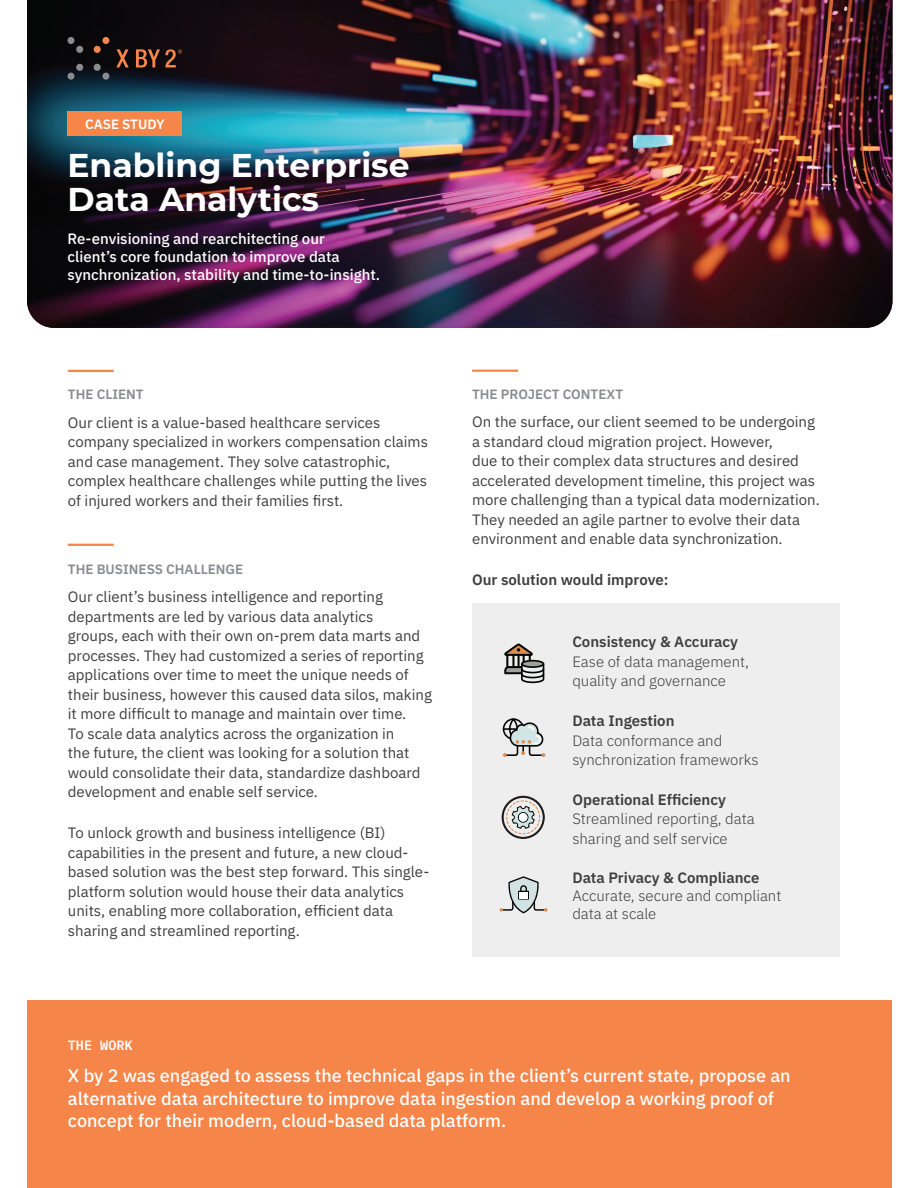
<style>
.page{position:relative;width:918px;height:1188px;background:#fff}
.page>*{position:absolute;margin:0;border:0;box-sizing:border-box;transform-origin:0 0}
.t1{font:700 33px/34.5px "Montserrat";color:#fff}
.t2{font:500 18px/22.5px "IBM Plex Sans";color:#fff}
.t3{font:15px/19.5px "IBM Plex Sans";color:#3e3e3f}
.t4{font:300 15px/19.5px "IBM Plex Sans";color:#3e3e3f}
.t5{font:500 15px/18px "IBM Plex Sans";color:#fff}
.t6{font:600 15px "IBM Plex Sans";color:#3e3e3f}
.t7{font:600 13.5px "IBM Plex Sans";color:#898b8e}
.t8{font:600 13.5px "IBM Plex Sans";color:#fff}
.t9{font:600 13.5px "IBM Plex Mono";color:#fff}
</style>
<div class="page">
<div style="left:472px;top:604px;width:367px;height:353px;background:#eeeeef"></div>
<img style="left:27px;top:0;width:865px;height:328px">
<div style="left:67px;top:37px;width:7px;height:7px;background:#898b8e;border-radius:50%"></div>
<div style="left:76px;top:46px;width:7px;height:7px;background:#898b8e;border-radius:50%"></div>
<div style="left:102px;top:37px;width:7px;height:7px;background:#f58548;border-radius:50%"></div>
<div style="left:94px;top:46px;width:7px;height:7px;background:#f58548;border-radius:50%"></div>
<div style="left:102px;top:73px;width:7px;height:7px;background:#898b8e;border-radius:50%"></div>
<div style="left:94px;top:64px;width:7px;height:7px;background:#898b8e;border-radius:50%"></div>
<div style="left:68px;top:73px;width:6px;height:7px;background:#898b8e;border-radius:50%"></div>
<div style="left:76px;top:64px;width:7px;height:7px;background:#898b8e;border-radius:50%"></div>
<svg style="left:116px;top:49px;width:13px;height:19px"></svg>
<svg style="left:136px;top:49px;width:46px;height:19px"></svg>
<div style="left:68px;top:112px;width:114px;height:24px;background:#f58548"></div>
<hr style="left:472px;top:370px;width:46px;height:2px;background:#f58548">
<div style="left:27px;top:1000px;width:864px;height:188px;background:#f58548"></div>
<hr style="left:68px;top:370px;width:46px;height:2px;background:#f58548">
<hr style="left:68px;top:544px;width:46px;height:2px;background:#f58548">
<svg style="left:502px;top:718px;width:44px;height:39px"></svg>
<svg style="left:500px;top:876px;width:48px;height:37px"></svg>
<svg style="left:501px;top:795px;width:44px;height:44px"></svg>
<div style="left:519px;top:813px;width:8px;height:9px;background:#fff;border-radius:50%"></div>
<svg style="left:504px;top:644px;width:41px;height:40px"></svg>
<div style="left:522px;top:661px;width:22px;height:6px;background:#a0a09f;border-radius:50%"></div>
<div style="left:521px;top:660px;width:23px;height:8px;border:2px solid #040503;border-radius:50%"></div>
<p class="t8" style="left:85px;top:114px;width:81px">CASE STUDY</p>
<h1 class="t1" style="left:68px;top:146px;width:344px">Enabling Enterprise<br>Data Analytics</h1>
<p class="t5" style="left:67px;top:228px;width:314px">Re-envisioning and rearchitecting our<br>client’s core foundation to improve data synchronization, stability and time-to-insight.</p>
<p class="t7" style="left:68px;top:384px;width:77px">THE CLIENT</p>
<p class="t3" style="left:68px;top:411px;width:362px">Our client is a value-based healthcare services company specialized in workers compensation claims and case management. They solve catastrophic, complex healthcare challenges while putting the lives of injured workers and their families first.</p>
<p class="t7" style="left:68px;top:559px;width:177px">THE BUSINESS CHALLENGE</p>
<p class="t3" style="left:68px;top:586px;width:366px">Our client’s business intelligence and reporting departments are led by various data analytics<br>groups, each with their own on-prem data marts and processes. They had customized a series of reporting applications over time to meet the unique needs of their business, however this caused data silos, making it more difficult to manage and maintain over time.<br>To scale data analytics across the organization in<br>the future, the client was looking for a solution that would consolidate their data, standardize dashboard development and enable self service.</p>
<p class="t3" style="left:68px;top:822px;width:363px">To unlock growth and business intelligence (BI) capabilities in the present and future, a new cloud&shy;based solution was the best step forward. This single&shy;platform solution would house their data analytics units, enabling more collaboration, efficient data sharing and streamlined reporting.</p>
<p class="t7" style="left:472px;top:384px;width:153px">THE PROJECT CONTEXT</p>
<p class="t3" style="left:472px;top:411px;width:349px">On the surface, our client seemed to be undergoing a standard cloud migration project. However,<br>due to their complex data structures and desired accelerated development timeline, this project was more challenging than a typical data modernization.<br>They needed an agile partner to evolve their data environment and enable data synchronization.</p>
<p class="t6" style="left:472px;top:568px;width:198px">Our solution would improve:</p>
<p class="t6" style="left:572px;top:630px;width:167px">Consistency &amp; Accuracy</p>
<p class="t4" style="left:572px;top:651px;width:178px">Ease of data management, quality and governance</p>
<p class="t6" style="left:572px;top:709px;width:104px">Data Ingestion</p>
<p class="t4" style="left:572px;top:729px;width:188px">Data conformance and synchronization frameworks</p>
<p class="t6" style="left:572px;top:787px;width:155px">Operational Efficiency</p>
<p class="t4" style="left:572px;top:808px;width:184px">Streamlined reporting, data sharing and self service</p>
<p class="t6" style="left:572px;top:866px;width:189px">Data Privacy &amp; Compliance</p>
<p class="t4" style="left:572px;top:886px;width:211px;line-height:18px">Accurate, secure and compliant data at scale</p>
<p class="t9" style="left:68px;top:1034px;width:66px">THE WORK</p>
<p class="t2" style="left:68px;top:1063px;width:724px">X by 2 was engaged to assess the technical gaps in the client’s current state, propose an alternative data architecture to improve data ingestion and develop a working proof of concept for their modern, cloud-based data platform.</p>
</div>
